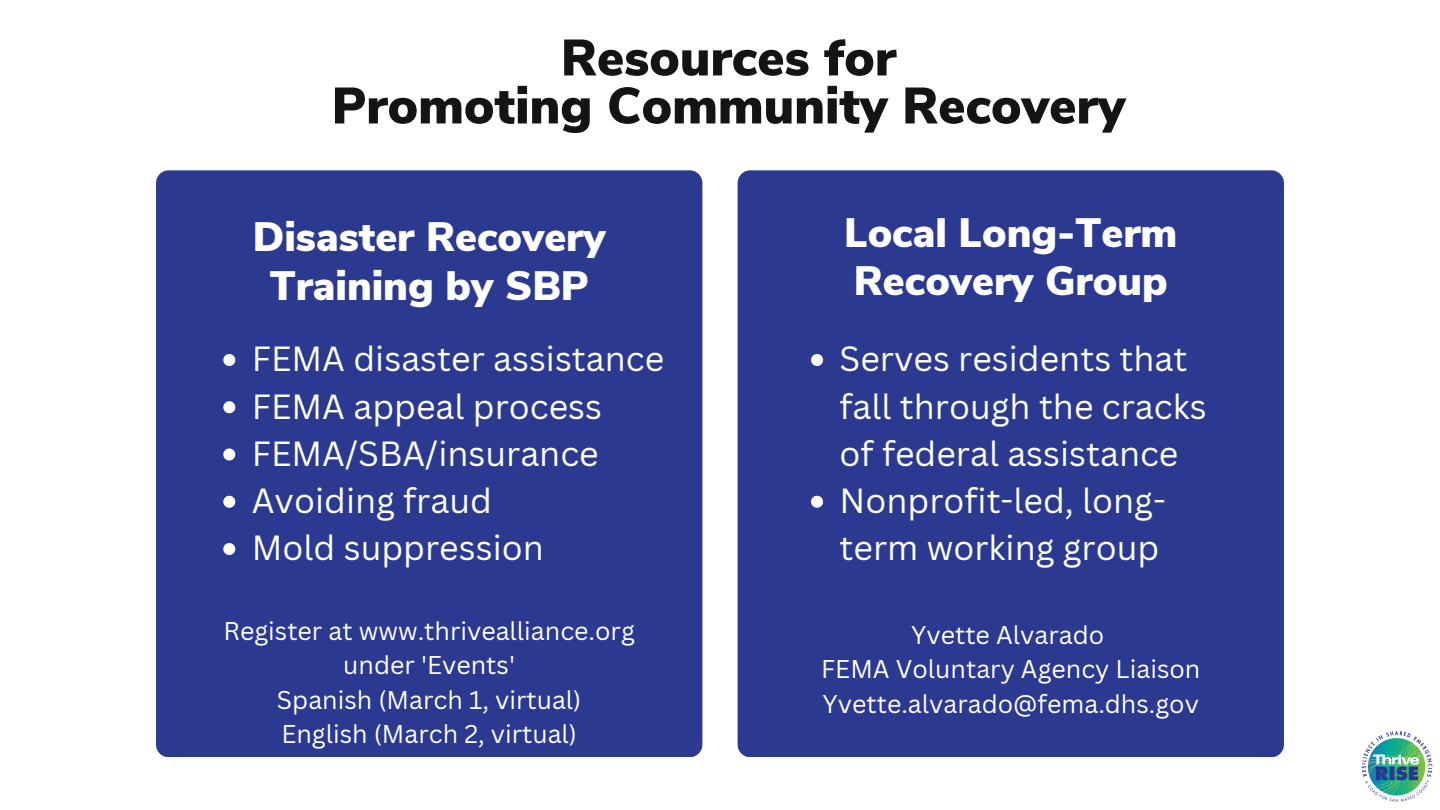
<style>
.page{position:relative;width:1440px;height:810px;background:#fff}
.page>*{position:absolute;margin:0;border:0;box-sizing:border-box;transform-origin:0 0}
.t1{font:900 51px/48px "Nunito Sans";color:#141414;text-align:center}
.t2{font:900 41px/48.8px "Nunito Sans";color:#fff;text-align:center}
.t3{font:34px/47.2px "Canva Sans";color:#fff}
.t4{font:25px/34.5px "Canva Sans";color:#fff;text-align:center}
</style>
<div class="page">
<div style="left:156px;top:170px;width:546px;height:587px;background:#2b3990;border-radius:13px"></div>
<div style="left:738px;top:170px;width:546px;height:587px;background:#2b3990;border-radius:13px"></div>
<svg style="left:223px;top:354px;width:12px;height:12px"></svg>
<svg style="left:223px;top:401px;width:12px;height:12px"></svg>
<svg style="left:223px;top:449px;width:12px;height:12px"></svg>
<svg style="left:223px;top:496px;width:12px;height:12px"></svg>
<svg style="left:223px;top:543px;width:12px;height:12px"></svg>
<svg style="left:811px;top:354px;width:12px;height:12px"></svg>
<svg style="left:811px;top:496px;width:12px;height:12px"></svg>
<img style="left:1361px;top:731px;width:72px;height:71px">
<h1 class="t1" style="left:332px;top:35px;width:795px">Resources for<br>Promoting Community Recovery</h1>
<p class="t2" style="left:253px;top:213px;width:354px">Disaster Recovery<br>Training by SBP</p>
<p class="t2" style="left:844px;top:209px;width:335px;text-align:left">Local Long-Term<br>Recovery Group</p>
<p class="t3" style="left:252px;top:334px;width:414px">FEMA disaster assistance<br>FEMA appeal process<br>FEMA/SBA/insurance<br>Avoiding fraud<br>Mold suppression</p>
<p class="t3" style="left:840px;top:334px;width:369px">Serves residents that fall through the cracks of federal assistance<br>Nonprofit-led, long&shy;term working group</p>
<p class="t4" style="left:224px;top:613px;width:413px">Register at www.thrivealliance.org under 'Events'<br>Spanish (March 1, virtual)<br>English (March 2, virtual)</p>
<p class="t4" style="left:821px;top:617px;width:381px">Yvette Alvarado<br>FEMA Voluntary Agency Liaison<br>Yvette.alvarado@fema.dhs.gov</p>
</div>
